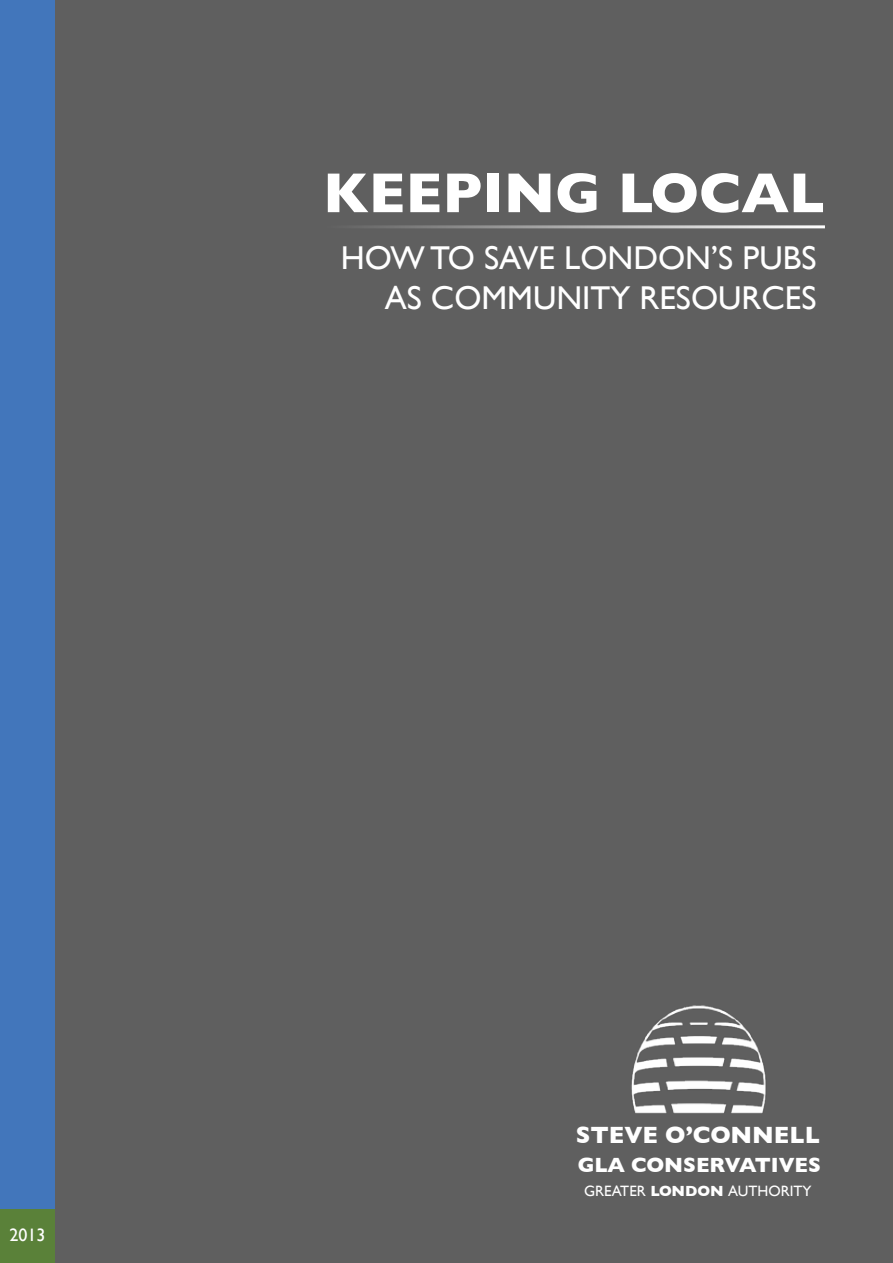
<style>
.page{position:relative;width:893px;height:1263px;background:#5f5f5f}
.page>*{position:absolute;margin:0;border:0;box-sizing:border-box;transform-origin:0 0}
.t1{font:700 57px "Gill Sans";color:#fff}
.t2{font:33px/39.6px "Gill Sans";color:#fff;text-align:right}
.t3{font:700 24px "Gill Sans";color:#fff}
.t4{font:700 21px "Gill Sans";color:#fff}
.t5{font:18px "Gill Sans";color:#fff}
.t6{font:15px "Gill Sans";color:#fff}
.s1{font-weight:700}
</style>
<div class="page">
<div style="left:0;top:1165px;width:54px;height:98px;background:#5a8139"></div>
<div style="left:0;top:0;width:54px;height:1209px;background:#4276bb"></div>
<hr style="left:327px;top:225px;width:498px;height:3px;background:#fff">
<img style="left:631px;top:1005px;width:135px;height:109px">
<h1 class="t1" style="left:323px;top:160px;width:197px">KEEPING</h1>
<h1 class="t1" style="left:618px;top:160px;width:77px">LOCAL</h1>
<p class="t2" style="left:341px;top:238px;width:477px">HOW TO SAVE LONDON’S PUBS<br>AS COMMUNITY RESOURCES</p>
<p class="t5" style="left:10px;top:1225px;width:37px">2013</p>
<p class="t3" style="left:576px;top:1121px;width:33px">STEVE</p>
<p class="t3" style="left:665px;top:1121px;width:65px">O’CONNELL</p>
<p class="t4" style="left:578px;top:1153px;width:245px">GLA CONSERVATIVES</p>
<p class="t6" style="left:584px;top:1182px;width:229px">GREATER <span class="s1">LONDON</span> AUTHORITY</p>
</div>
